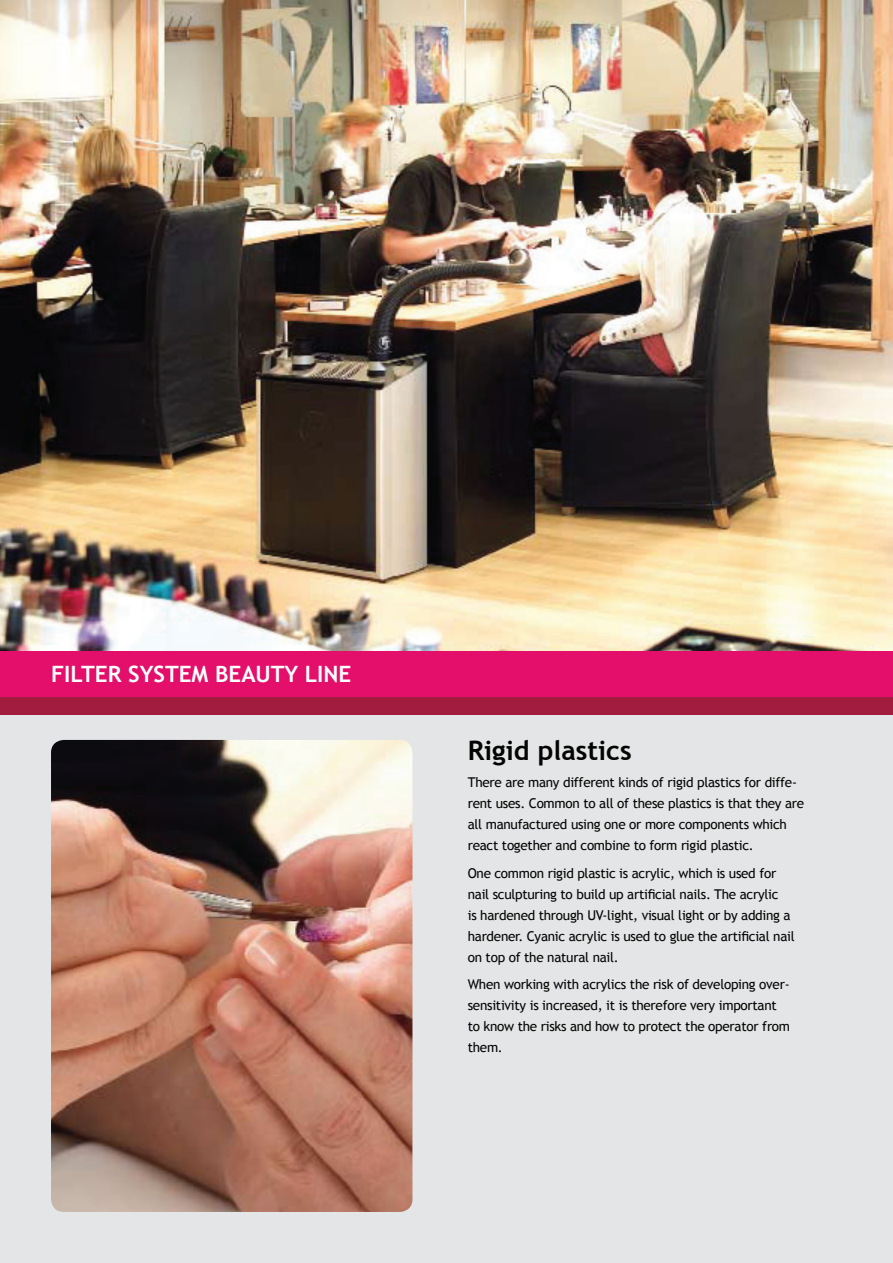
<style>
.page{position:relative;width:893px;height:1263px;background:#fff}
.page>*{position:absolute;margin:0;border:0;box-sizing:border-box;transform-origin:0 0}
.t1{font:700 27px "Trebuchet MS";color:#040503}
.t2{font:700 22.5px "Trebuchet MS";color:#fff}
.t3{font:13.5px/21px "Trebuchet MS";letter-spacing:-.02em;color:#040503}
</style>
<div class="page">
<div style="left:0;top:707px;width:893px;height:556px;background:#e3e5e6"></div>
<img style="left:0;top:0;width:893px;height:651px">
<div style="left:0;top:651px;width:893px;height:46px;background:#e30f6b"></div>
<div style="left:0;top:697px;width:893px;height:17px;background:#a11c3f"></div>
<img style="left:51px;top:740px;width:361px;height:472px">
<h2 class="t2" style="left:51px;top:660px;width:302px">FILTER SYSTEM BEAUTY LINE</h2>
<h1 class="t1" style="left:468px;top:733px;width:165px">Rigid plastics</h1>
<p class="t3" style="left:468px;top:772px;width:338px">There are many different kinds of rigid plastics for diffe&shy;rent uses. Common to all of these plastics is that they are all manufactured using one or more components which react together and combine to form rigid plastic.</p>
<p class="t3" style="left:468px;top:862px;width:328px">One common rigid plastic is acrylic, which is used for nail sculpturing to build up artificial nails. The acrylic<br>is hardened through UV-light, visual light or by adding a hardener. Cyanic acrylic is used to glue the artificial nail on top of the natural nail.</p>
<p class="t3" style="left:468px;top:974px;width:324px">When working with acrylics the risk of developing over&shy;sensitivity is increased, it is therefore very important to know the risks and how to protect the operator from them.</p>
</div>
